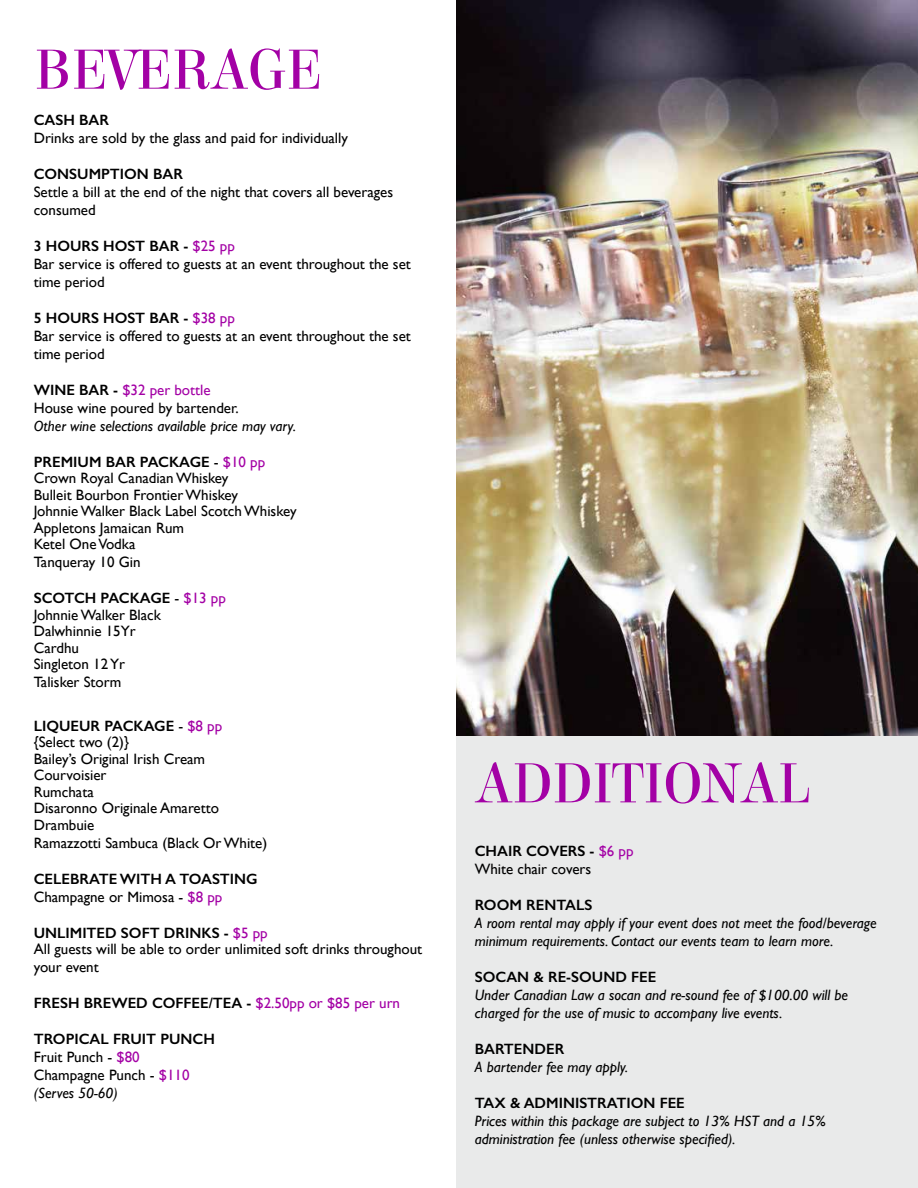
<style>
.page{position:relative;width:918px;height:1188px;background:#fff}
.page>*{position:absolute;margin:0;border:0;box-sizing:border-box;transform-origin:0 0}
.t1{font:60px "Elsie";letter-spacing:-.02em;color:#a301a5}
.t2{font:15px/16.5px "Gill Sans";color:#000}
.t3{font:italic 15px/18px "Gill Sans";color:#000}
.t4{font:600 15px/18px "Gill Sans";color:#000}
.s1{font-weight:600}
.s2{color:#a301a5}
.s3{font-weight:400}
.s4{font-weight:400;color:#a301a5}
.s5{font-style:italic}
</style>
<div class="page">
<div style="left:456px;top:0;width:462px;height:1188px;background:#e9eaea"></div>
<img style="left:456px;top:0;width:462px;height:736px">
<h1 class="t1" style="left:34px;top:36px;width:291px">BEVERAGE</h1>
<p class="t4" style="left:34px;top:110px;width:77px">CASH BAR</p>
<p class="t2" style="left:34px;top:129px;width:316px">Drinks are sold by the glass and paid for individually</p>
<p class="t4" style="left:34px;top:164px;width:151px">CONSUMPTION BAR</p>
<p class="t2" style="left:34px;top:182px;width:361px;line-height:18px">Settle a bill at the end of the night that covers all beverages consumed</p>
<p class="t2" style="left:34px;top:236px;width:379px;line-height:18px"><span class="s1">3 HOURS HOST BAR -</span> <span class="s2">$25 pp<br></span>Bar service is offered to guests at an event throughout the set time period</p>
<p class="t2" style="left:34px;top:308px;width:379px;line-height:18px"><span class="s1">5 HOURS HOST BAR -</span> <span class="s2">$38 pp<br></span>Bar service is offered to guests at an event throughout the set time period</p>
<p class="t2" style="left:34px;top:380px;width:207px;line-height:18px"><span class="s1">WINE BAR -</span> <span class="s2">$32 per bottle<br></span>House wine poured by bartender.</p>
<p class="t3" style="left:34px;top:417px;width:264px">Other wine selections available price may vary.</p>
<p class="t2" style="left:34px;top:453px;width:264px"><span class="s1">PREMIUM BAR PACKAGE</span> - <span class="s2">$10 pp<br></span>Crown Royal Canadian Whiskey<br>Bulleit Bourbon Frontier Whiskey<br>Johnnie Walker Black Label Scotch Whiskey<br>Appletons Jamaican Rum<br>Ketel One Vodka</p>
<p class="t2" style="left:34px;top:554px;width:108px">Tanqueray 10 Gin</p>
<p class="t2" style="left:34px;top:590px;width:194px"><span class="s1">SCOTCH PACKAGE</span> - <span class="s2">$13 pp<br></span>Johnnie Walker Black<br>Dalwhinnie 15Yr<br>Cardhu<br>Singleton 12 Yr</p>
<p class="t2" style="left:34px;top:674px;width:89px">Talisker Storm</p>
<p class="t2" style="left:34px;top:717px;width:190px"><span class="s1">LIQUEUR PACKAGE</span> - <span class="s2">$8 pp </span>{Select two (2)}<br>Bailey’s Original Irish Cream<br>Courvoisier<br>Rumchata<br>Disaronno Originale Amaretto<br>Drambuie</p>
<p class="t2" style="left:34px;top:834px;width:235px">Ramazzotti Sambuca (Black Or White)</p>
<p class="t4" style="left:34px;top:869px;width:225px">CELEBRATE WITH A TOASTING<br><span class="s3">Champagne or Mimosa -</span> <span class="s4">$8 pp</span></p>
<p class="t2" style="left:34px;top:924px;width:390px"><span class="s1">UNLIMITED SOFT DRINKS -</span> <span class="s2">$5 pp<br></span>All guests will be able to order unlimited soft drinks throughout</p>
<p class="t2" style="left:34px;top:959px;width:67px">your event</p>
<p class="t4" style="left:34px;top:994px;width:368px">FRESH BREWED COFFEE/TEA - <span class="s4">$2.50pp or $85 per urn</span></p>
<p class="t2" style="left:34px;top:1030px;width:183px;line-height:18px"><span class="s1">TROPICAL FRUIT PUNCH<br></span>Fruit Punch - <span class="s2">$80<br></span>Champagne Punch - <span class="s2">$110 </span><span class="s5">(Serves 50-60)</span></p>
<h1 class="t1" style="left:475px;top:750px;width:337px">ADDITIONAL</h1>
<p class="t2" style="left:475px;top:842px;width:160px;line-height:18px"><span class="s1">CHAIR COVERS -</span> <span class="s2">$6 pp<br></span>White chair covers</p>
<p class="t4" style="left:475px;top:896px;width:119px">ROOM RENTALS</p>
<p class="t3" style="left:475px;top:914px;width:403px">A room rental may apply if your event does not meet the food/beverage minimum requirements. Contact our events team to learn more.</p>
<p class="t4" style="left:475px;top:968px;width:183px">SOCAN &amp; RE-SOUND FEE</p>
<p class="t3" style="left:475px;top:986px;width:375px">Under Canadian Law a socan and re-sound fee of $100.00 will be charged for the use of music to accompany live events.</p>
<p class="t4" style="left:475px;top:1040px;width:91px">BARTENDER</p>
<p class="t3" style="left:475px;top:1058px;width:155px">A bartender fee may apply.</p>
<p class="t4" style="left:475px;top:1094px;width:212px">TAX &amp; ADMINISTRATION FEE</p>
<p class="t3" style="left:475px;top:1112px;width:353px">Prices within this package are subject to 13% HST and a 15% administration fee (unless otherwise specified).</p>
</div>
